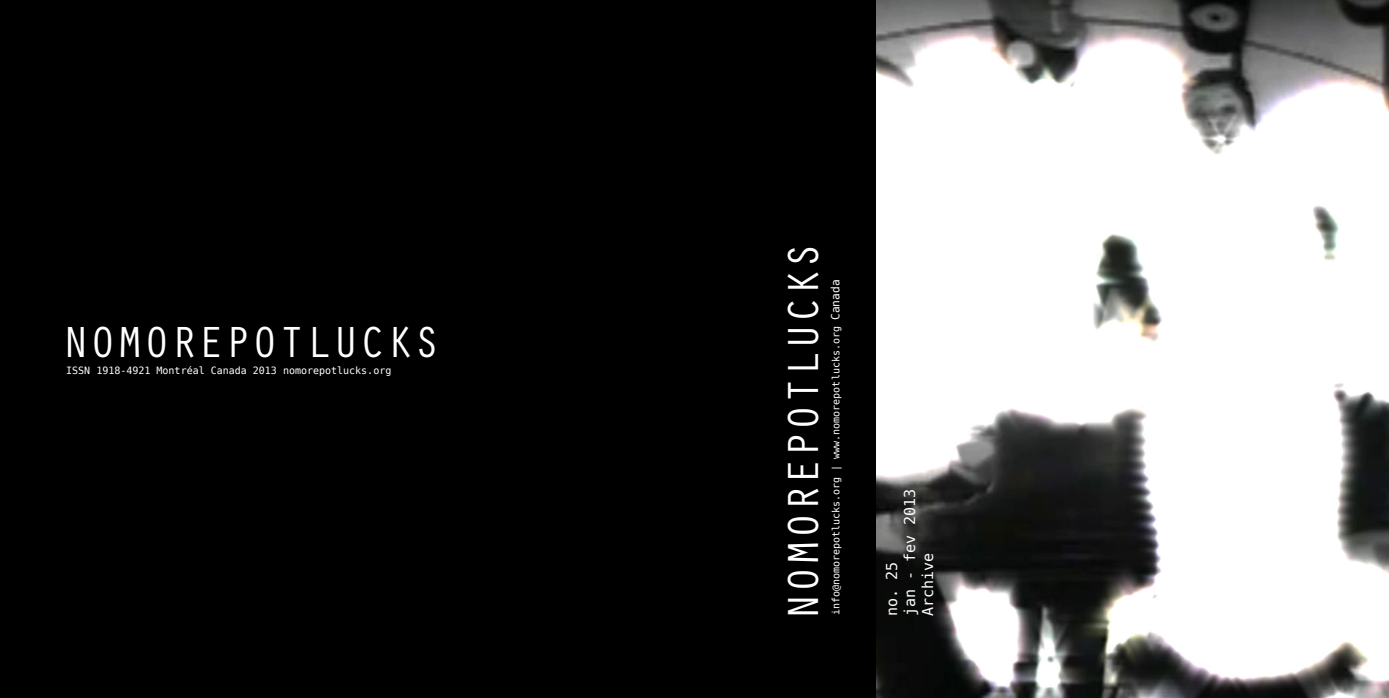
<style>
.page{position:relative;width:1389px;height:698px;background:#fff}
.page>*{position:absolute;margin:0;border:0;box-sizing:border-box;transform-origin:0 0}
.t1{font:45px "Orator Std";color:#fff}
.t2{font:15px/18px "Bitstream Vera Sans Mono";color:#fff}
.t3{font:10px "Bitstream Vera Sans Mono";color:#fff}
.s1{font-size:11.25px}
</style>
<div class="page">
<img style="left:876px;top:0;width:513px;height:698px">
<div style="left:0;top:0;width:876px;height:698px;background:#000"></div>
<p class="t1" style="left:62px;top:309px;width:379px">NOMOREPOTLUCKS</p>
<p class="t3" style="left:66px;top:365px;width:327px">ISSN 1918-4921 Montréal Canada 2013 nomorepotlucks.org</p>
<p class="t1" style="left:771px;top:620px;width:379px;rotate:-90deg">NOMOREPOTLUCKS</p>
<p class="t3" style="left:830px;top:615px;width:337px;rotate:-90deg">info@nomorepotlucks.org | www.nomorepotlucks.org <span class="s1">Canada</span></p>
<p class="t2" style="left:883px;top:615px;width:128px;rotate:-90deg">no. 25<br>jan - fev 2013<br>Archive</p>
</div>
